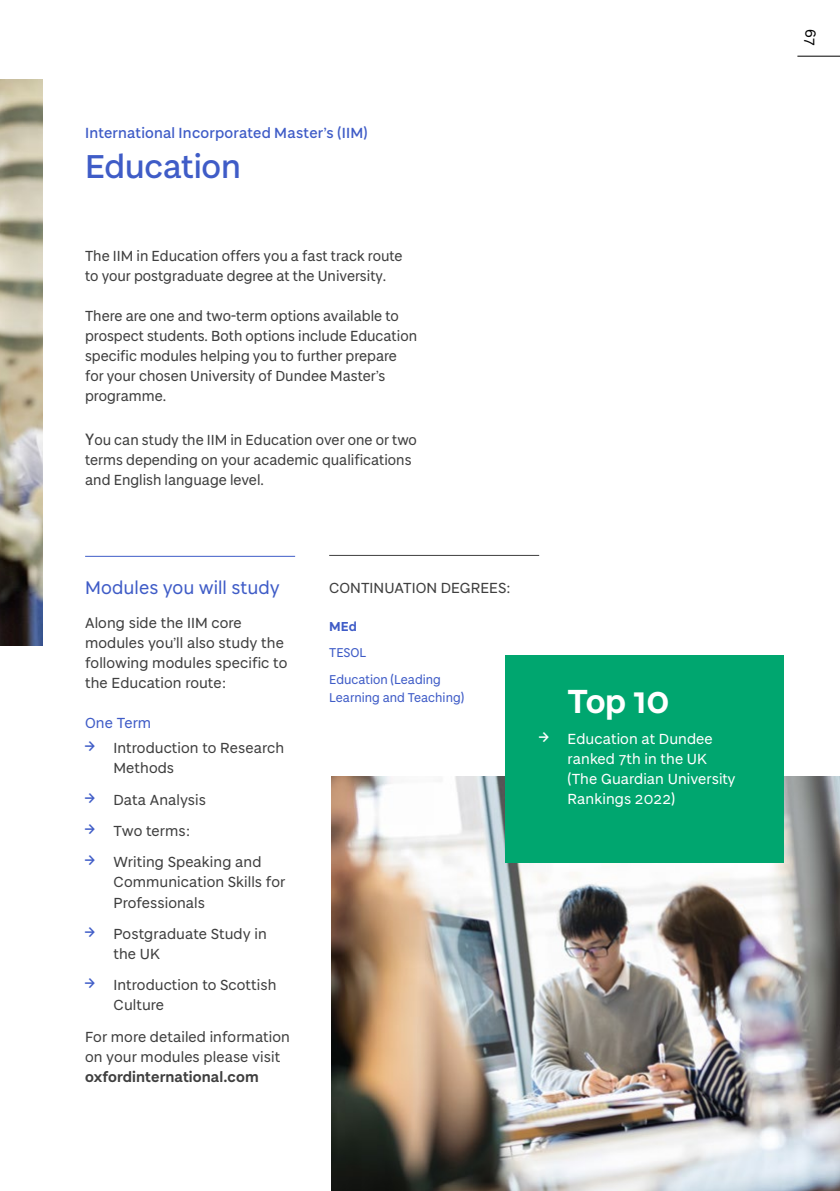
<style>
.page{position:relative;width:840px;height:1191px;background:#fff}
.page>*{position:absolute;margin:0;border:0;box-sizing:border-box;transform-origin:0 0}
.t1{font:500 36px "Baxter Sans";letter-spacing:-.01em;color:#3f5cc7}
.t2{font:700 36px "Baxter Sans";color:#fff}
.t3{font:20px "Baxter Sans";color:#3f5cc7}
.t4{font:16px/20px "Baxter Prospectus";color:#3f3f3f}
.t5{font:16px/20px "Baxter Sans";letter-spacing:.005em;color:#3f3f3f}
.t6{font:16px/20px "Baxter Sans";letter-spacing:.005em;color:#fff}
.t7{font:500 16px "Baxter Sans";letter-spacing:.01em;color:#3f5cc7}
.t8{font:700 16px "Baxter Sans";letter-spacing:.005em;color:#3f3f3f}
.t9{font:16px "Baxter Sans";letter-spacing:.005em;color:#3f5cc7}
.t10{font:16px "Baxter Sans";color:#000}
.t11{font:14px/26.6px "Baxter Prospectus";color:#3f5cc7}
.t12{font:700 14px "Baxter Sans";color:#3f5cc7}
.s1{font-size:18px}
.s2{font-family:"Baxter Prospectus";font-size:22px;color:#3f5cc7}
.s3{font-family:"Baxter Prospectus";font-size:22px}
</style>
<div class="page">
<img style="left:0;top:79px;width:43px;height:566px">
<hr style="left:85px;top:556px;width:210px;height:1px;background:#3f5cc7">
<img style="left:331px;top:776px;width:508px;height:415px">
<div style="left:505px;top:655px;width:277px;height:208px;background:#00a66f"></div>
<hr style="left:797px;top:56px;width:42px;height:1px;background:#000">
<hr style="left:329px;top:555px;width:210px;height:1px;background:#3f3f3f">
<p class="t7" style="left:85px;top:122px;width:284px">International Incorporated Master’s (IIM)</p>
<h1 class="t1" style="left:85px;top:142px;width:157px">Education</h1>
<p class="t4" style="left:85px;top:245px;width:319px">The IIM in Education offers you a fast track route to your postgraduate degree at the University.</p>
<p class="t4" style="left:85px;top:305px;width:333px">There are one and two-term options available to prospect students. Both options include Education specific modules helping you to further prepare for your chosen University of Dundee Master’s programme.</p>
<p class="t4" style="left:85px;top:429px;width:333px"><span class="s1">Y</span>ou can study the IIM in Education over one or two terms depending on your academic qualifications and English language level.</p>
<p class="t3" style="left:85px;top:574px;width:196px">Modules you will study</p>
<p class="t5" style="left:85px;top:612px;width:204px">Along side the IIM core modules you’ll also study the following modules specific to the Education route:</p>
<p class="t9" style="left:85px;top:712px;width:68px">One Term</p>
<p class="t5" style="left:113px;top:737px;width:172px;text-indent:-28px"><span class="s2">→</span> Introduction to Research<br>Methods</p>
<p class="t5" style="left:85px;top:789px;width:122px"><span class="s2">→</span> Data Analysis</p>
<p class="t5" style="left:85px;top:820px;width:107px"><span class="s2">→</span> Two terms:</p>
<p class="t5" style="left:113px;top:851px;width:173px;text-indent:-28px"><span class="s2">→</span> Writing Speaking and<br>Communication Skills for<br>Professionals</p>
<p class="t5" style="left:113px;top:923px;width:155px;text-indent:-28px"><span class="s2">→</span> Postgraduate Study in the UK</p>
<p class="t5" style="left:113px;top:974px;width:164px;text-indent:-28px"><span class="s2">→</span> Introduction to Scottish<br>Culture</p>
<p class="t5" style="left:85px;top:1025px;width:206px">For more detailed information on your modules please visit</p>
<p class="t8" style="left:85px;top:1064px;width:175px">oxfordinternational.com</p>
<p class="t5" style="left:329px;top:577px;width:183px">CONTINUATION DEGREES:</p>
<p class="t12" style="left:329px;top:616px;width:29px">MEd</p>
<p class="t11" style="left:329px;top:638px;width:113px">TESOL<br>Education (Leading</p>
<p class="t11" style="left:329px;top:683px;width:137px">Learning and Teaching)</p>
<h1 class="t2" style="left:567px;top:675px;width:103px">Top 10</h1>
<p class="t6" style="left:567px;top:728px;width:169px;text-indent:-28px"><span class="s3">→</span> Education at Dundee ranked 7th in the UK (The Guardian University<br>Rankings 2022)</p>
<p class="t10" style="left:820px;top:29px;width:18px;rotate:90deg">67</p>
</div>
